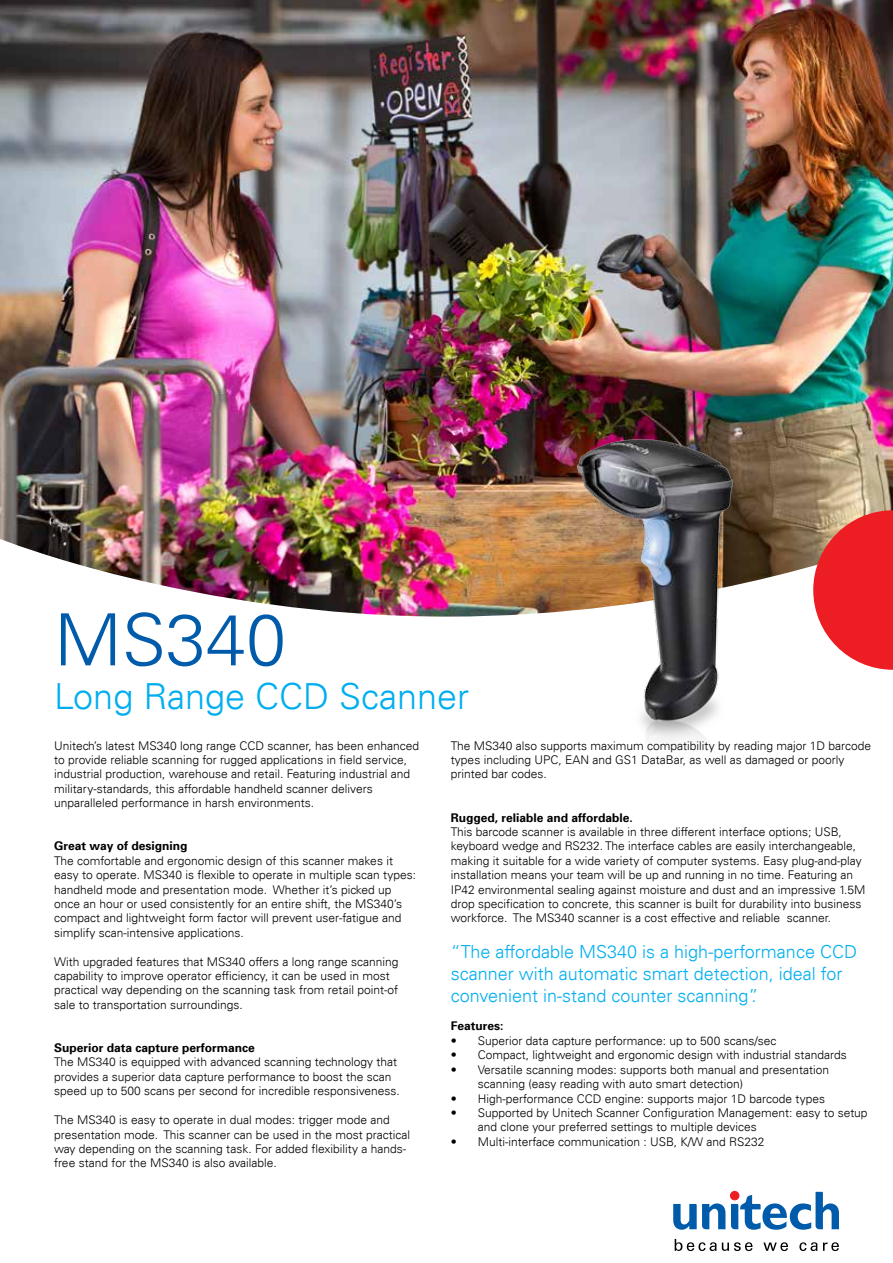
<style>
.page{position:relative;width:893px;height:1263px;background:#fff}
.page>*{position:absolute;margin:0;border:0;box-sizing:border-box;transform-origin:0 0}
.t1{font:300 72px "Univers LT";color:#005baa}
.t2{font:300 36px "Univers LT";color:#00aeef}
.t3{font:300 18px/21.6px "Univers LT";color:#00aeef}
.t4{font:300 12px/14.4px "Univers LT";color:#000}
.t5{font:700 12px "Univers 65";color:#000}
</style>
<div class="page">
<img style="left:0;top:0;width:893px;height:617px">
<svg style="left:813px;top:510px;width:80px;height:160px;background:#e94446"></svg>
<svg style="left:675px;top:1239px;width:78px;height:12px"></svg>
<svg style="left:763px;top:1242px;width:25px;height:9px"></svg>
<svg style="left:799px;top:1242px;width:18px;height:9px"></svg>
<svg style="left:823px;top:1242px;width:16px;height:9px"></svg>
<div style="left:730px;top:1191px;width:9px;height:9px;border:1px solid #ed1d24;border-radius:50%"></div>
<svg style="left:673px;top:1192px;width:166px;height:38px"></svg>
<img style="left:555px;top:417px;width:199px;height:323px">
<h1 class="t1" style="left:54px;top:596px;width:234px">MS340</h1>
<h2 class="t2" style="left:54px;top:674px;width:417px">Long Range CCD Scanner</h2>
<p class="t4" style="left:54px;top:738px;width:367px">Unitech’s latest MS340 long range CCD scanner, has been enhanced to provide reliable scanning for rugged applications in field service, industrial production, warehouse and retail. Featuring industrial and military-standards, this affordable handheld scanner delivers unparalleled performance in harsh environments.</p>
<p class="t5" style="left:54px;top:838px;width:135px">Great way of designing</p>
<p class="t4" style="left:54px;top:853px;width:364px">The comfortable and ergonomic design of this scanner makes it easy to operate. MS340 is flexible to operate in multiple scan types: handheld mode and presentation mode. Whether it’s picked up once an hour or used consistently for an entire shift, the MS340’s compact and lightweight form factor will prevent user-fatigue and simplify scan-intensive applications.</p>
<p class="t4" style="left:54px;top:954px;width:346px">With upgraded features that MS340 offers a long range scanning capability to improve operator efficiency, it can be used in most practical way depending on the scanning task from retail point-of sale to transportation surroundings.</p>
<p class="t5" style="left:54px;top:1040px;width:202px">Superior data capture performance</p>
<p class="t4" style="left:54px;top:1055px;width:347px">The MS340 is equipped with advanced scanning technology that provides a superior data capture performance to boost the scan speed up to 500 scans per second for incredible responsiveness.</p>
<p class="t4" style="left:54px;top:1113px;width:358px">The MS340 is easy to operate in dual modes: trigger mode and presentation mode. This scanner can be used in the most practical way depending on the scanning task. For added flexibility a hands&shy;free stand for the MS340 is also available.</p>
<p class="t4" style="left:451px;top:738px;width:422px">The MS340 also supports maximum compatibility by reading major 1D barcode types including UPC, EAN and GS1 DataBar, as well as damaged or poorly printed bar codes.</p>
<p class="t5" style="left:451px;top:810px;width:184px">Rugged, reliable and affordable.</p>
<p class="t4" style="left:451px;top:825px;width:416px">This barcode scanner is available in three different interface options; USB, keyboard wedge and RS232. The interface cables are easily interchangeable, making it suitable for a wide variety of computer systems. Easy plug-and-play installation means your team will be up and running in no time. Featuring an IP42 environmental sealing against moisture and dust and an impressive 1.5M drop specification to concrete, this scanner is built for durability into business workforce. The MS340 scanner is a cost effective and reliable scanner.</p>
<h3 class="t3" style="left:451px;top:941px;width:408px">“The affordable MS340 is a high-performance CCD scanner with automatic smart detection, ideal for convenient in-stand counter scanning”.</h3>
<p class="t5" style="left:451px;top:1018px;width:54px">Features:</p>
<p class="t4" style="left:451px;top:1033px;width:327px">• Superior data capture performance: up to 500 scans/sec</p>
<p class="t4" style="left:451px;top:1048px;width:397px">• Compact, lightweight and ergonomic design with industrial standards</p>
<p class="t4" style="left:478px;top:1062px;width:353px;text-indent:-27px">• Versatile scanning modes: supports both manual and presentation scanning (easy reading with auto smart detection)</p>
<p class="t4" style="left:451px;top:1091px;width:376px">• High-performance CCD engine: supports major 1D barcode types</p>
<p class="t4" style="left:478px;top:1105px;width:391px;text-indent:-27px">• Supported by Unitech Scanner Configuration Management: easy to setup and clone your preferred settings to multiple devices</p>
<p class="t4" style="left:451px;top:1134px;width:315px">• Multi-interface communication : USB, K/W and RS232</p>
</div>
